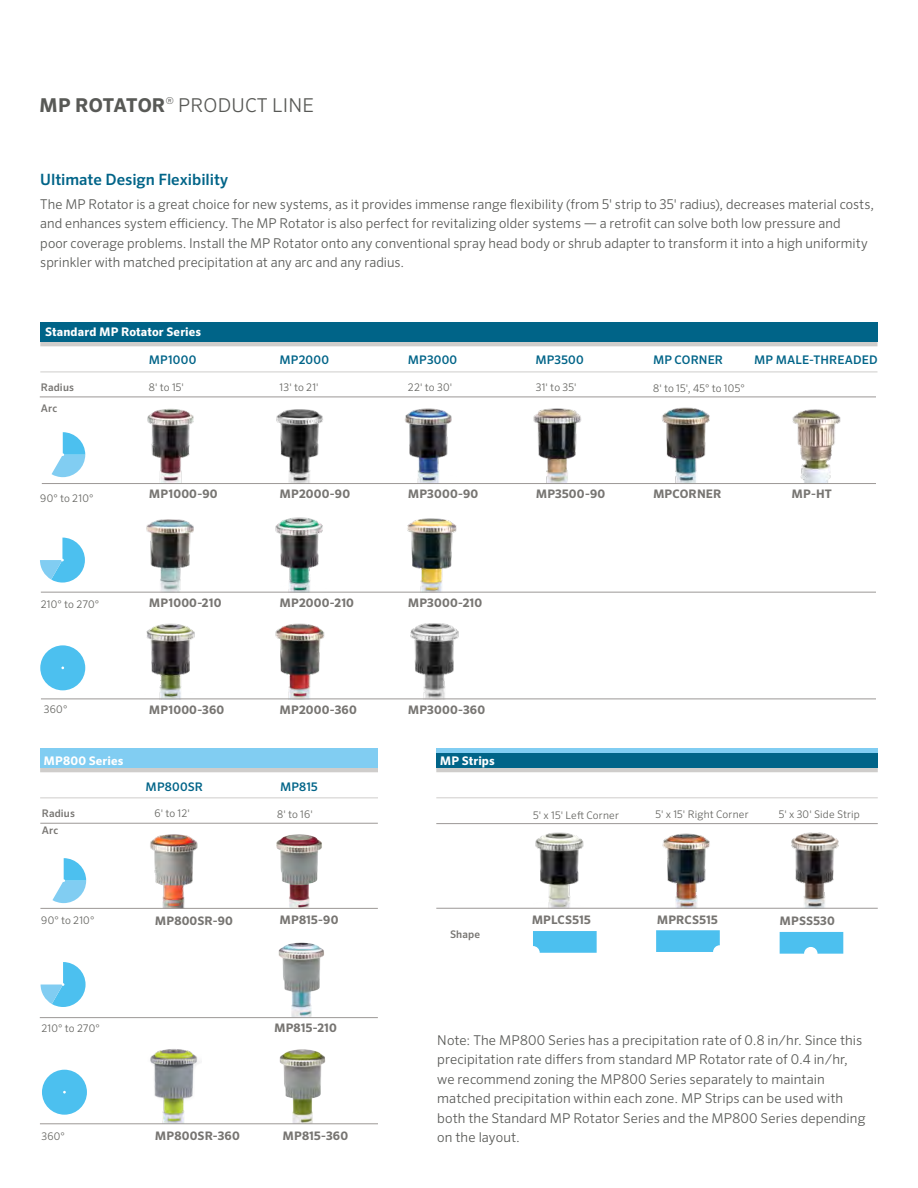
<style>
.page{position:relative;width:918px;height:1188px;background:#fff}
.page>*{position:absolute;margin:0;border:0;box-sizing:border-box;transform-origin:0 0}
.t1{font:300 19.05px "Sero Pro";letter-spacing:.01em;color:#585956}
.t2{font:500 15.6px "Sero Pro";color:#006488}
.t3{font:300 13.5px/19.5px "Sero Pro";letter-spacing:.005em;color:#585956}
.t4{font:500 11.85px "Sero Pro";letter-spacing:.01em;color:#006488}
.t5{font:700 11.85px "Sero Pro";letter-spacing:.01em;color:#fff}
.t6{font:700 11.7px "Sero Pro";letter-spacing:.015em;color:#777572}
.t7{font:300 10.5px "Sero Pro";letter-spacing:.02em;color:#646460}
.t8{font:500 10.5px/21.6px "Sero Pro";letter-spacing:.015em;color:#777572}
.s1{font-weight:700}
</style>
<div class="page">
<img style="left:792px;top:409px;width:49px;height:74px">
<img style="left:534px;top:832px;width:54px;height:76px">
<img style="left:661px;top:833px;width:54px;height:75px">
<img style="left:789px;top:832px;width:54px;height:76px">
<img style="left:147px;top:408px;width:47px;height:75px">
<img style="left:276px;top:409px;width:47px;height:74px">
<img style="left:405px;top:408px;width:47px;height:75px">
<img style="left:533px;top:408px;width:49px;height:75px">
<img style="left:146px;top:519px;width:51px;height:73px">
<img style="left:274px;top:517px;width:54px;height:75px">
<img style="left:406px;top:518px;width:54px;height:74px">
<img style="left:145px;top:623px;width:54px;height:76px">
<img style="left:274px;top:623px;width:54px;height:76px">
<img style="left:409px;top:623px;width:54px;height:76px">
<img style="left:662px;top:407px;width:48px;height:76px">
<hr style="left:42px;top:483px;width:834px;height:1px;background:#9c9896">
<hr style="left:40px;top:397px;width:836px;height:1px;background:#9c9896">
<hr style="left:41px;top:592px;width:835px;height:1px;background:#9c9896">
<hr style="left:41px;top:699px;width:835px;height:1px;background:#9c9896">
<svg style="left:533px;top:931px;width:64px;height:22px"></svg>
<svg style="left:656px;top:930px;width:64px;height:22px"></svg>
<svg style="left:780px;top:932px;width:63px;height:22px"></svg>
<svg style="left:40px;top:645px;width:45px;height:45px"></svg>
<svg style="left:52px;top:432px;width:33px;height:45px"></svg>
<svg style="left:40px;top:538px;width:45px;height:45px"></svg>
<hr style="left:40px;top:342px;width:838px;height:4px;background:#cfcdcb">
<hr style="left:40px;top:372px;width:838px;height:1px;background:#cfcdcb">
<hr style="left:436px;top:768px;width:442px;height:4px;background:#cfcdcb">
<hr style="left:436px;top:798px;width:442px;height:1px;background:#cfcdcb">
<img style="left:148px;top:834px;width:54px;height:74px">
<img style="left:276px;top:834px;width:46px;height:74px">
<img style="left:148px;top:1049px;width:54px;height:75px">
<img style="left:279px;top:1049px;width:46px;height:75px">
<img style="left:278px;top:943px;width:46px;height:74px">
<hr style="left:40px;top:908px;width:338px;height:1px;background:#9c9896">
<hr style="left:436px;top:908px;width:442px;height:1px;background:#9c9896">
<hr style="left:40px;top:823px;width:338px;height:1px;background:#9c9896">
<hr style="left:436px;top:823px;width:442px;height:1px;background:#9c9896">
<hr style="left:40px;top:1017px;width:338px;height:1px;background:#9c9896">
<hr style="left:40px;top:1124px;width:338px;height:1px;background:#9c9896">
<svg style="left:42px;top:1070px;width:45px;height:45px"></svg>
<svg style="left:52px;top:858px;width:34px;height:45px"></svg>
<svg style="left:41px;top:962px;width:45px;height:45px"></svg>
<hr style="left:40px;top:768px;width:338px;height:4px;background:#cfcdcb">
<hr style="left:40px;top:798px;width:338px;height:1px;background:#cfcdcb">
<div style="left:40px;top:323px;width:838px;height:19px;background:#006488"></div>
<div style="left:40px;top:748px;width:338px;height:20px;background:#81cdf2"></div>
<div style="left:436px;top:753px;width:442px;height:15px;background:#006488"></div>
<div style="left:436px;top:748px;width:442px;height:5px;background:#81cdf2"></div>
<h1 class="t1" style="left:39px;top:94px;width:276px"><span class="s1">MP ROTATOR</span><sup>®</sup> PRODUCT LINE</h1>
<p class="t2" style="left:40px;top:170px;width:189px">Ultimate Design Flexibility</p>
<p class="t3" style="left:40px;top:194px;width:835px">The MP Rotator is a great choice for new systems, as it provides immense range flexibility (from 5' strip to 35' radius), decreases material costs, and enhances system efficiency. The MP Rotator is also perfect for revitalizing older systems — a retrofit can solve both low pressure and<br>poor coverage problems. Install the MP Rotator onto any conventional spray head body or shrub adapter to transform it into a high uniformity sprinkler with matched precipitation at any arc and any radius.</p>
<p class="t5" style="left:45px;top:325px;width:158px">Standard MP Rotator Series</p>
<p class="t4" style="left:149px;top:353px;width:49px">MP1000</p>
<p class="t4" style="left:280px;top:353px;width:51px">MP2000</p>
<p class="t4" style="left:408px;top:353px;width:51px">MP3000</p>
<p class="t4" style="left:536px;top:353px;width:50px">MP3500</p>
<p class="t4" style="left:653px;top:353px;width:72px">MP CORNER</p>
<p class="t4" style="left:754px;top:353px;width:125px">MP MALE-THREADED</p>
<p class="t8" style="left:41px;top:376px;width:35px">Radius<br>Arc</p>
<p class="t7" style="left:149px;top:381px;width:37px">8' to 15'</p>
<p class="t7" style="left:280px;top:381px;width:41px">13' to 21'</p>
<p class="t7" style="left:408px;top:381px;width:46px">22' to 30'</p>
<p class="t7" style="left:536px;top:381px;width:42px">31' to 35'</p>
<p class="t7" style="left:653px;top:382px;width:93px">8' to 15', 45° to 105°</p>
<p class="t7" style="left:40px;top:492px;width:55px">90° to 210°</p>
<p class="t6" style="left:149px;top:486px;width:70px">MP1000-90</p>
<p class="t6" style="left:280px;top:486px;width:72px">MP2000-90</p>
<p class="t6" style="left:408px;top:486px;width:72px">MP3000-90</p>
<p class="t6" style="left:536px;top:486px;width:71px">MP3500-90</p>
<p class="t6" style="left:653px;top:486px;width:70px">MPCORNER</p>
<p class="t6" style="left:792px;top:486px;width:42px">MP-HT</p>
<p class="t7" style="left:41px;top:598px;width:60px">210° to 270°</p>
<p class="t6" style="left:149px;top:596px;width:74px">MP1000-210</p>
<p class="t6" style="left:280px;top:596px;width:76px">MP2000-210</p>
<p class="t6" style="left:408px;top:596px;width:76px">MP3000-210</p>
<p class="t7" style="left:44px;top:703px;width:25px">360°</p>
<p class="t6" style="left:149px;top:702px;width:77px">MP1000-360</p>
<p class="t6" style="left:280px;top:702px;width:79px">MP2000-360</p>
<p class="t6" style="left:408px;top:702px;width:79px">MP3000-360</p>
<p class="t5" style="left:44px;top:754px;width:81px">MP800 Series</p>
<p class="t5" style="left:440px;top:753px;width:57px">MP Strips</p>
<p class="t4" style="left:146px;top:780px;width:59px">MP800SR</p>
<p class="t4" style="left:280px;top:780px;width:39px">MP815</p>
<p class="t8" style="left:42px;top:805px;width:35px;line-height:17.1px">Radius<br>Arc</p>
<p class="t7" style="left:155px;top:807px;width:37px">6' to 12'</p>
<p class="t7" style="left:277px;top:808px;width:37px">8' to 16'</p>
<p class="t7" style="left:533px;top:809px;width:87px">5' x 15' Left Corner</p>
<p class="t7" style="left:655px;top:808px;width:95px">5' x 15' Right Corner</p>
<p class="t7" style="left:779px;top:808px;width:83px">5' x 30' Side Strip</p>
<p class="t7" style="left:41px;top:914px;width:55px">90° to 210°</p>
<p class="t6" style="left:155px;top:913px;width:80px">MP800SR-90</p>
<p class="t6" style="left:279px;top:913px;width:60px">MP815-90</p>
<p class="t6" style="left:532px;top:913px;width:61px">MPLCS515</p>
<p class="t6" style="left:657px;top:913px;width:62px">MPRCS515</p>
<p class="t6" style="left:780px;top:913px;width:57px">MPSS530</p>
<p class="t8" style="left:450px;top:924px;width:32px">Shape</p>
<p class="t7" style="left:41px;top:1022px;width:60px">210° to 270°</p>
<p class="t6" style="left:274px;top:1021px;width:64px">MP815-210</p>
<p class="t7" style="left:41px;top:1130px;width:25px">360°</p>
<p class="t6" style="left:155px;top:1129px;width:86px">MP800SR-360</p>
<p class="t6" style="left:283px;top:1129px;width:67px">MP815-360</p>
<p class="t3" style="left:437px;top:1030px;width:430px">Note: The MP800 Series has a precipitation rate of 0.8 in/hr. Since this precipitation rate differs from standard MP Rotator rate of 0.4 in/hr, we recommend zoning the MP800 Series separately to maintain matched precipitation within each zone. MP Strips can be used with both the Standard MP Rotator Series and the MP800 Series depending on the layout.</p>
</div>
